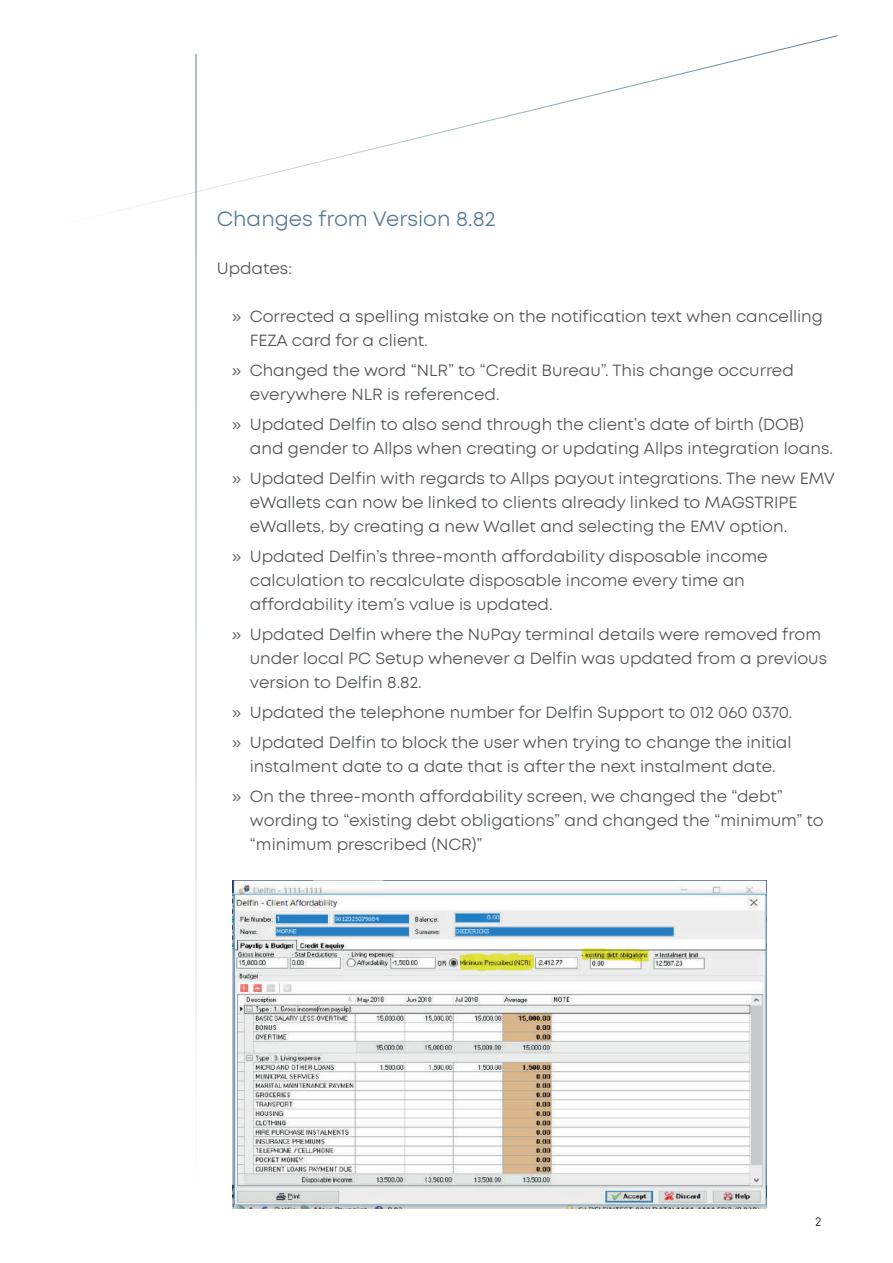
<style>
.page{position:relative;width:893px;height:1263px;background:#fff}
.page>*{position:absolute;margin:0;border:0;box-sizing:border-box;transform-origin:0 0}
.t1{font:21px "Mont";color:#577b91}
.t2{font:16.5px/24px "Mont";color:#505457}
.t3{font:12px "DIN Pro";color:#171419}
</style>
<div class="page">
<svg style="left:107px;top:35px;width:731px;height:216px"></svg>
<hr style="left:196px;top:54px;width:1px;height:1139px;background:#577b91">
<img style="left:233px;top:880px;width:533px;height:328px">
<p class="t1" style="left:217px;top:209px;width:280px">Changes from Version 8.82</p>
<p class="t2" style="left:217px;top:257px;width:77px">Updates:</p>
<p class="t2" style="left:250px;top:305px;width:575px;text-indent:-18px">» Corrected a spelling mistake on the notification text when cancelling<br>FEZA card for a client.</p>
<p class="t2" style="left:250px;top:359px;width:545px;text-indent:-18px">» Changed the word “NLR” to “Credit Bureau”. This change occurred everywhere NLR is referenced.</p>
<p class="t2" style="left:250px;top:413px;width:585px;text-indent:-18px">» Updated Delfin to also send through the client’s date of birth (DOB) and gender to Allps when creating or updating Allps integration loans.</p>
<p class="t2" style="left:250px;top:467px;width:587px;text-indent:-18px">» Updated Delfin with regards to Allps payout integrations. The new EMV eWallets can now be linked to clients already linked to MAGSTRIPE eWallets, by creating a new Wallet and selecting the EMV option.</p>
<p class="t2" style="left:250px;top:545px;width:519px;text-indent:-18px">» Updated Delfin’s three-month affordability disposable income calculation to recalculate disposable income every time an affordability item’s value is updated.</p>
<p class="t2" style="left:250px;top:623px;width:579px;text-indent:-18px">» Updated Delfin where the NuPay terminal details were removed from under local PC Setup whenever a Delfin was updated from a previous version to Delfin 8.82.</p>
<p class="t2" style="left:232px;top:698px;width:562px;line-height:30px">» Updated the telephone number for Delfin Support to 012 060 0370. » Updated Delfin to block the user when trying to change the initial</p>
<p class="t2" style="left:232px;top:752px;width:552px;line-height:30px;text-indent:18px">instalment date to a date that is after the next instalment date. » On the three-month affordability screen, we changed the “debt”</p>
<p class="t2" style="left:250px;top:809px;width:575px">wording to “existing debt obligations” and changed the “minimum” to “minimum prescribed (NCR)”</p>
<p class="t3" style="left:815px;top:1212px;width:8px">2</p>
</div>
